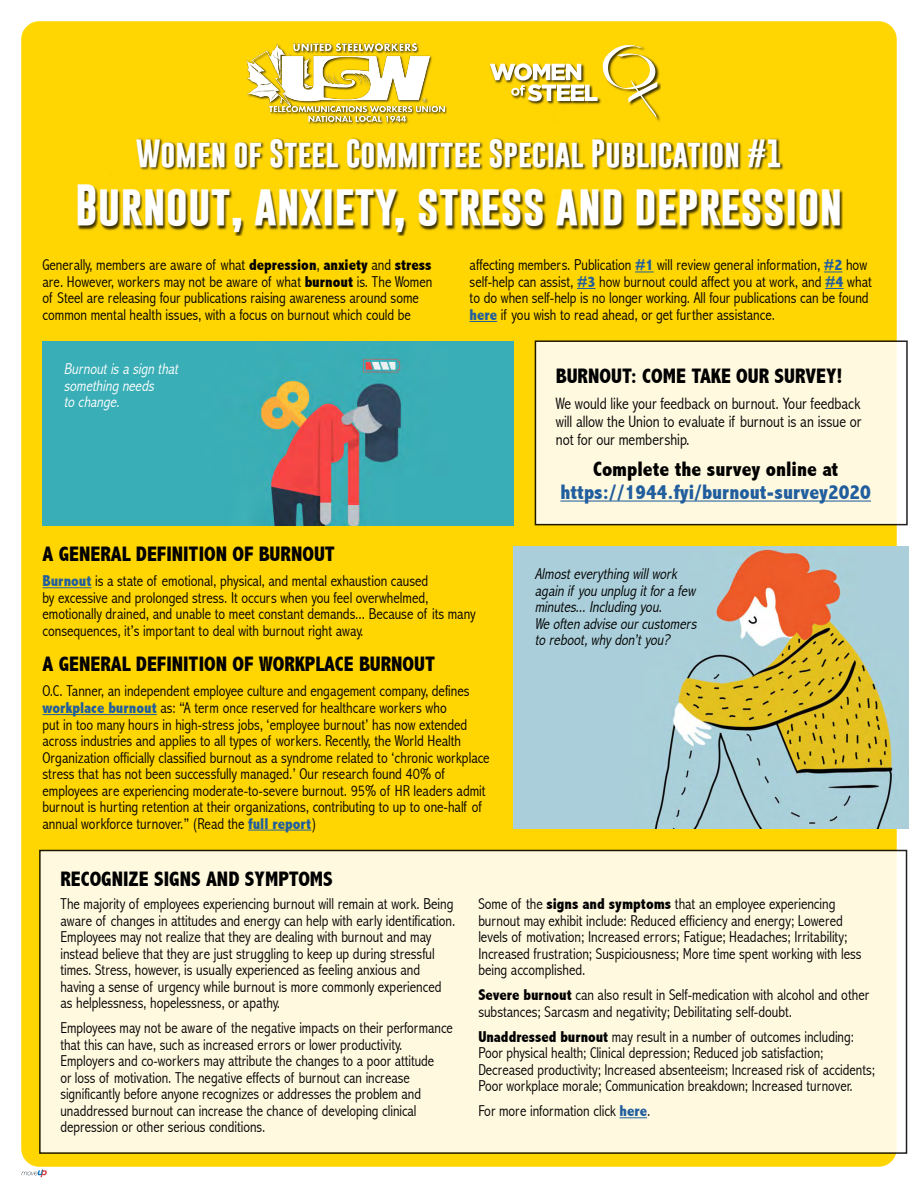
<style>
.page{position:relative;width:918px;height:1188px;background:#fff}
.page>*{position:absolute;margin:0;border:0;box-sizing:border-box;transform-origin:0 0}
.t1{font:700 42px "Gobold";color:#fff}
.t2{font:700 28.5px "Gobold";color:#fff}
.t3{font:800 condensed 21px "Abadi";color:#000}
.t4{font:800 condensed 21px "Abadi";color:#215e9e}
.t5{font:300 condensed 16.5px/18px "Abadi";color:#000;text-align:justify}
.t6{font:300 condensed 15.75px/16.5px "Abadi";color:#000}
.t7{font:italic 300 condensed 15.75px/16.5px "Abadi";letter-spacing:-.015em;color:#000}
.t8{font:italic 300 condensed 15.75px/16.5px "Abadi";color:#fff}
.s1{font-weight:800}
.s2{font-weight:800;color:#215e9e}
</style>
<div class="page">
<div style="left:21px;top:21px;width:876px;height:1146px;background:#ffd502;border-radius:18px"></div>
<div style="left:77px;top:138px;width:766px;height:98px;background:#000;opacity:.75"></div>
<hr style="left:43px;top:587px;width:49px;height:1px;background:#215e9e">
<div style="left:535px;top:341px;width:372px;height:184px;background:#fff9e0"></div>
<div style="left:535px;top:340px;width:373px;height:185px;border:2px solid #000"></div>
<img style="left:513px;top:547px;width:395px;height:281px">
<svg style="left:635px;top:272px;width:19px;height:1px"></svg>
<svg style="left:824px;top:272px;width:18px;height:1px"></svg>
<svg style="left:577px;top:288px;width:19px;height:1px"></svg>
<svg style="left:825px;top:288px;width:19px;height:1px"></svg>
<svg style="left:470px;top:321px;width:27px;height:1px"></svg>
<hr style="left:43px;top:714px;width:114px;height:1px;background:#215e9e">
<hr style="left:248px;top:830px;width:63px;height:1px;background:#215e9e">
<div style="left:40px;top:850px;width:867px;height:303px;background:#fff9e0"></div>
<div style="left:39px;top:850px;width:868px;height:304px;border:2px solid #000"></div>
<svg style="left:620px;top:1117px;width:27px;height:1px"></svg>
<div style="left:246px;top:43px;width:201px;height:81px;background:#000;opacity:.75"></div>
<img style="left:247px;top:43px;width:197px;height:78px">
<div style="left:490px;top:45px;width:171px;height:78px;background:#000;opacity:.75"></div>
<svg style="left:490px;top:45px;width:168px;height:74px"></svg>
<hr style="left:560px;top:501px;width:311px;height:1px;background:#215e9e">
<img style="left:43px;top:342px;width:470px;height:183px">
<svg style="left:21px;top:1169px;width:26px;height:8px"></svg>
<h2 class="t2" style="left:136px;top:134px;width:648px">Women of Steel Committee Special Publication #1</h2>
<h1 class="t1" style="left:75px;top:178px;width:769px">Burnout, anxiety, stress and depression</h1>
<p class="t6" style="left:43px;top:257px;width:391px">Generally, members are aware of what <span class="s1">depression</span>, <span class="s1">anxiety</span> and <span class="s1">stress </span>are. However, workers may not be aware of what <span class="s1">burnout</span> is. The Women of Steel are releasing four publications raising awareness around some common mental health issues, with a focus on burnout which could be</p>
<p class="t6" style="left:470px;top:257px;width:404px">affecting members. Publication <span class="s2">#1</span> will review general information, <span class="s2">#2</span> how self-help can assist, <span class="s2">#3</span> how burnout could affect you at work, and <span class="s2">#4</span> what to do when self-help is no longer working. All four publications can be found <span class="s2">here</span> if you wish to read ahead, or get further assistance.</p>
<p class="t8" style="left:64px;top:361px;width:119px">Burnoutisa sign that something needs<br>to change.</p>
<h3 class="t3" style="left:43px;top:542px;width:294px">A GENERAL DEFINITION OF BURNOUT</h3>
<p class="t6" style="left:43px;top:573px;width:435px"><span class="s2">Burnout</span> is a state of emotional, physical, and mental exhaustion caused<br>by excessive and prolonged stress. It occurs when you feel overwhelmed, emotionally drained, and unable to meet constant demands... Because of its many consequences, it’s important to deal with burnout right away.</p>
<h3 class="t3" style="left:43px;top:652px;width:394px">A GENERAL DEFINITION OF WORKPLACE BURNOUT</h3>
<p class="t6" style="left:43px;top:683px;width:449px">O.C. Tanner, an independent employee culture and engagement company, defines <span class="s2">workplace burnout</span> as: “A term once reserved for healthcare workers who<br>put in too many hours in high-stress jobs, ‘employee burnout’ has now extended across industries and applies to all types of workers. Recently, the World Health Organization officially classified burnout as a syndrome related to ‘chronic workplace stress that has not been successfully managed.’ Our research found 40% of employees are experiencing moderate-to-severe burnout. 95% of HR leaders admit burnout is hurting retention at their organizations, contributing to up to one-half of annual workforce turnover.” (Read the <span class="s2">full report</span>)</p>
<h3 class="t3" style="left:60px;top:866px;width:274px">RECOGNIZE SIGNS AND SYMPTOMS</h3>
<h3 class="t3" style="left:556px;top:364px;width:288px">BURNOUT: COME TAKE OUR SURVEY!</h3>
<p class="t5" style="left:556px;top:395px;width:307px">We would like your feedback on burnout. Your feedback will allow the Union to evaluate if burnout is an issue or not for our membership.</p>
<h3 class="t3" style="left:593px;top:457px;width:247px">Complete the survey online at</h3>
<h3 class="t4" style="left:560px;top:480px;width:312px">https://1944.fyi/burnout-survey2020</h3>
<p class="t7" style="left:535px;top:566px;width:167px">Almosteverything willwork again if you unplug itfora few minutes...Including you.<br>We often advise ourcustomers to reboot,why don’tyou?</p>
<p class="t6" style="left:60px;top:896px;width:397px">The majority of employees experiencing burnout will remain at work. Being aware of changes in attitudes and energy can help with early identification.<br>Employees may not realize that they are dealing with burnout and may instead believe that they are just struggling to keep up during stressful times. Stress, however, is usually experienced as feeling anxious and having a sense of urgency while burnout is more commonly experienced as helplessness, hopelessness, or apathy.</p>
<p class="t6" style="left:60px;top:1020px;width:394px">Employees may not be aware of the negative impacts on their performance that this can have, such as increased errors or lower productivity.<br>Employers and co-workers may attribute the changes to a poor attitude<br>or loss of motivation. The negative effects of burnout can increase significantly before anyone recognizes or addresses the problem and unaddressed burnout can increase the chance of developing clinical depression or other serious conditions.</p>
<p class="t6" style="left:478px;top:896px;width:385px">Some of the <span class="s1">signs and symptoms</span> that an employee experiencing burnout may exhibit include: Reduced efficiency and energy; Lowered levels of motivation; Increased errors; Fatigue; Headaches; Irritability; Increased frustration; Suspiciousness; More time spent working with less being accomplished.</p>
<p class="t6" style="left:478px;top:987px;width:392px"><span class="s1">Severe burnout</span> can also result in Self-medication with alcohol and other substances; Sarcasm and negativity; Debilitating self-doubt.</p>
<p class="t6" style="left:478px;top:1028px;width:398px"><span class="s1">Unaddressed burnout</span> may result in a number of outcomes including:<br>Poor physical health; Clinical depression; Reduced job satisfaction; Decreased productivity; Increased absenteeism; Increased risk of accidents; Poor workplace morale; Communication breakdown; Increased turnover.</p>
<p class="t6" style="left:478px;top:1103px;width:174px">For more information click <span class="s2">here</span>.</p>
</div>
